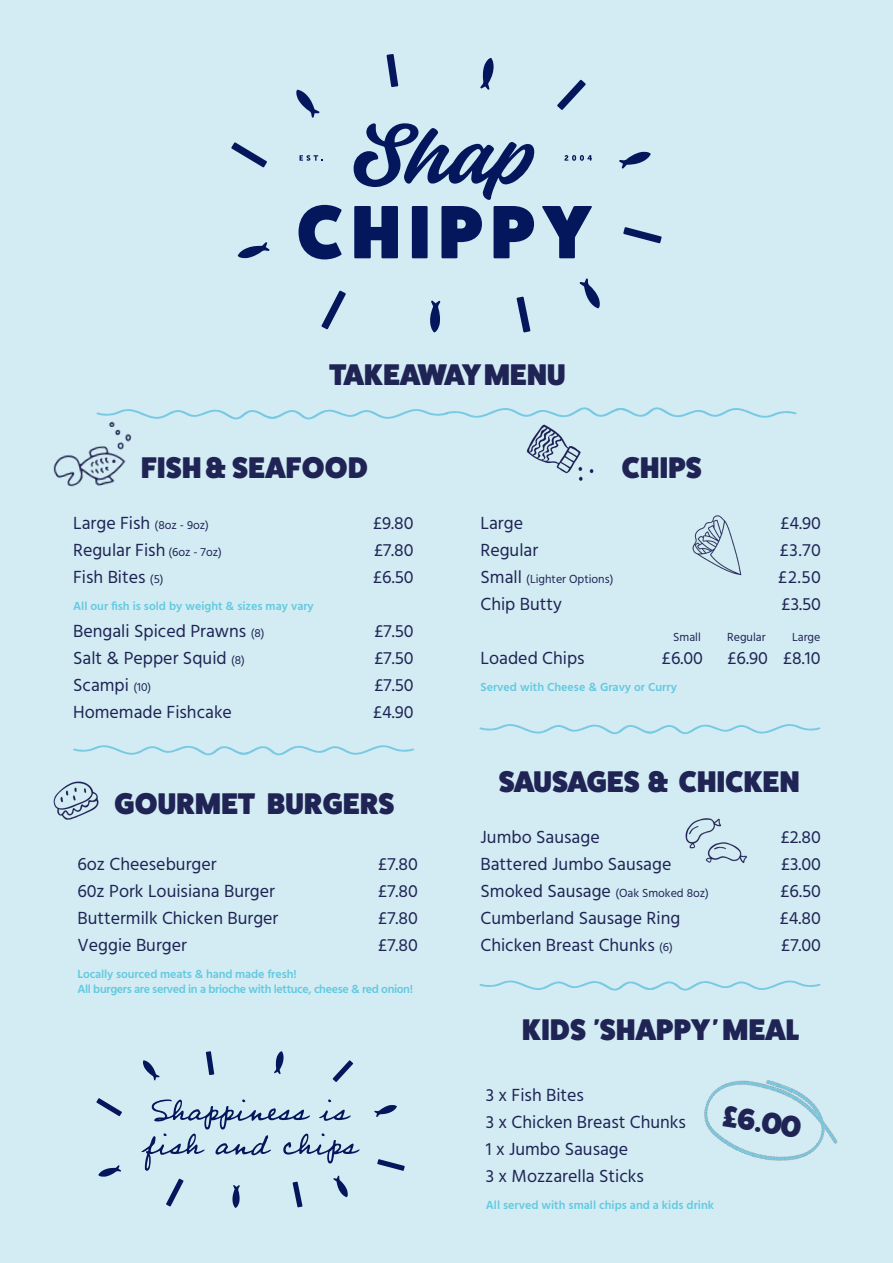
<style>
.page{position:relative;width:893px;height:1263px;background:#d3ecf3}
.page>*{position:absolute;margin:0;border:0;box-sizing:border-box;transform-origin:0 0}
.t1{font:800 30px "Fat Frank";letter-spacing:.01em;color:#1f2455}
.Item_name{font:18px "Hind";color:#1f2455}
.Item_name-2{font:600 12px "Hind";color:#63c9e0}
.Item_name-3{font:12px "Hind";color:#1f2455}
.Item_name-4{font:600 12px "Hind";letter-spacing:-.03em;color:#63c9e0}
.s1{font-size:12px}
.s2{font-size:18px}
</style>
<div class="page">
<img style="left:53px;top:421px;width:79px;height:66px">
<svg style="left:96px;top:745px;width:318px;height:10px"></svg>
<svg style="left:96px;top:407px;width:701px;height:13px"></svg>
<svg style="left:299px;top:205px;width:43px;height:54px"></svg>
<svg style="left:354px;top:206px;width:44px;height:52px"></svg>
<div style="left:412px;top:206px;width:16px;height:52px;background:#04175c"></div>
<svg style="left:441px;top:206px;width:41px;height:52px"></svg>
<svg style="left:494px;top:206px;width:40px;height:52px"></svg>
<svg style="left:542px;top:206px;width:50px;height:52px"></svg>
<svg style="left:299px;top:155px;width:23px;height:6px"></svg>
<svg style="left:354px;top:123px;width:180px;height:77px"></svg>
<svg style="left:623px;top:227px;width:39px;height:16px"></svg>
<svg style="left:231px;top:142px;width:36px;height:25px"></svg>
<svg style="left:321px;top:291px;width:25px;height:38px"></svg>
<svg style="left:386px;top:54px;width:12px;height:33px"></svg>
<svg style="left:516px;top:297px;width:14px;height:35px"></svg>
<svg style="left:557px;top:80px;width:29px;height:30px"></svg>
<svg style="left:296px;top:90px;width:23px;height:28px"></svg>
<svg style="left:480px;top:58px;width:14px;height:32px"></svg>
<svg style="left:619px;top:151px;width:32px;height:18px"></svg>
<svg style="left:580px;top:278px;width:20px;height:30px"></svg>
<svg style="left:430px;top:301px;width:10px;height:31px"></svg>
<svg style="left:238px;top:242px;width:31px;height:16px"></svg>
<svg style="left:564px;top:155px;width:28px;height:6px"></svg>
<img style="left:685px;top:818px;width:62px;height:45px">
<svg style="left:479px;top:980px;width:342px;height:11px"></svg>
<img style="left:53px;top:747px;width:69px;height:73px">
<img style="left:704px;top:1080px;width:134px;height:81px">
<img style="left:692px;top:515px;width:50px;height:61px">
<img style="left:490px;top:407px;width:140px;height:74px">
<svg style="left:479px;top:724px;width:342px;height:10px"></svg>
<svg style="left:377px;top:1159px;width:28px;height:12px"></svg>
<svg style="left:96px;top:1098px;width:26px;height:18px"></svg>
<svg style="left:206px;top:1051px;width:8px;height:24px"></svg>
<svg style="left:333px;top:1060px;width:20px;height:22px"></svg>
<svg style="left:143px;top:1060px;width:16px;height:20px"></svg>
<svg style="left:274px;top:1051px;width:10px;height:23px"></svg>
<svg style="left:374px;top:1105px;width:23px;height:12px"></svg>
<svg style="left:98px;top:1165px;width:23px;height:12px"></svg>
<svg style="left:141px;top:1099px;width:219px;height:109px"></svg>
<p class="t1" style="left:330px;top:358px;width:238px">TAKEAWAY MENU</p>
<p class="t1" style="left:141px;top:451px;width:228px">FISH &amp; SEAFOOD</p>
<p class="t1" style="left:622px;top:451px;width:82px">CHIPS</p>
<p class="Item_name" style="left:73px;top:511px;width:137px">Large Fish <span class="s1">(8oz - 9oz)</span></p>
<p class="Item_name" style="left:373px;top:511px;width:42px">£9.80</p>
<p class="Item_name" style="left:73px;top:538px;width:150px">Regular Fish <span class="s1">(6oz - 7oz)</span></p>
<p class="Item_name" style="left:374px;top:538px;width:41px">£7.80</p>
<p class="Item_name" style="left:73px;top:565px;width:92px">Fish Bites <span class="s1">(5)</span></p>
<p class="Item_name" style="left:373px;top:565px;width:42px">£6.50</p>
<p class="Item_name-2" style="left:73px;top:598px;width:242px">All our fish is sold by weight &amp; sizes may vary</p>
<p class="Item_name" style="left:73px;top:619px;width:193px">Bengali Spiced Prawns <span class="s1">(8)</span></p>
<p class="Item_name" style="left:374px;top:619px;width:41px">£7.50</p>
<p class="Item_name" style="left:73px;top:646px;width:173px">Salt &amp; Pepper Squid <span class="s1">(8)</span></p>
<p class="Item_name" style="left:374px;top:646px;width:41px">£7.50</p>
<p class="Item_name" style="left:73px;top:673px;width:80px">Scampi <span class="s1">(10)</span></p>
<p class="Item_name" style="left:374px;top:673px;width:41px">£7.50</p>
<p class="Item_name" style="left:73px;top:700px;width:160px">Homemade Fishcake</p>
<p class="Item_name" style="left:373px;top:700px;width:42px">£4.90</p>
<p class="t1" style="left:114px;top:787px;width:282px">GOURMET BURGERS</p>
<p class="Item_name" style="left:77px;top:852px;width:141px">6oz Cheeseburger</p>
<p class="Item_name" style="left:378px;top:852px;width:41px">£7.80</p>
<p class="Item_name" style="left:77px;top:879px;width:199px">60z Pork Louisiana Burger</p>
<p class="Item_name" style="left:378px;top:879px;width:41px">£7.80</p>
<p class="Item_name" style="left:77px;top:906px;width:203px">Buttermilk Chicken Burger</p>
<p class="Item_name" style="left:378px;top:906px;width:41px">£7.80</p>
<p class="Item_name" style="left:77px;top:933px;width:111px">Veggie Burger</p>
<p class="Item_name" style="left:378px;top:933px;width:41px">£7.80</p>
<p class="Item_name-2" style="left:77px;top:966px;width:221px">Locally sourced meats &amp; hand made fresh!</p>
<p class="Item_name-4" style="left:77px;top:981px;width:337px">All burgers are served in a brioche with lettuce, cheese &amp; red onion!</p>
<p class="Item_name" style="left:480px;top:511px;width:44px">Large</p>
<p class="Item_name" style="left:780px;top:511px;width:42px">£4.90</p>
<p class="Item_name" style="left:480px;top:538px;width:59px">Regular</p>
<p class="Item_name" style="left:779px;top:538px;width:43px">£3.70</p>
<p class="Item_name-3" style="left:480px;top:571px;width:134px"><span class="s2">Small</span> (Lighter Options)</p>
<p class="Item_name" style="left:778px;top:565px;width:45px">£2.50</p>
<p class="Item_name" style="left:480px;top:592px;width:83px">Chip Butty</p>
<p class="Item_name" style="left:781px;top:592px;width:41px">£3.50</p>
<p class="Item_name" style="left:480px;top:646px;width:106px">Loaded Chips</p>
<p class="Item_name-2" style="left:480px;top:679px;width:198px">Served with Cheese &amp; Gravy or Curry</p>
<p class="Item_name-3" style="left:673px;top:629px;width:29px">Small</p>
<p class="Item_name-3" style="left:727px;top:629px;width:40px">Regular</p>
<p class="Item_name-3" style="left:792px;top:629px;width:30px">Large</p>
<p class="Item_name" style="left:662px;top:646px;width:43px">£6.00</p>
<p class="Item_name" style="left:727px;top:646px;width:95px">£6.90 £8.10</p>
<p class="t1" style="left:499px;top:765px;width:302px">SAUSAGES &amp; CHICKEN</p>
<p class="Item_name" style="left:480px;top:825px;width:121px">Jumbo Sausage</p>
<p class="Item_name" style="left:780px;top:825px;width:42px">£2.80</p>
<p class="Item_name" style="left:480px;top:852px;width:192px">Battered Jumbo Sausage</p>
<p class="Item_name" style="left:781px;top:852px;width:42px">£3.00</p>
<p class="Item_name-3" style="left:480px;top:885px;width:230px"><span class="s2">Smoked Sausage</span> (Oak Smoked 8oz)</p>
<p class="Item_name" style="left:780px;top:879px;width:42px">£6.50</p>
<p class="Item_name" style="left:480px;top:906px;width:201px">Cumberland Sausage Ring</p>
<p class="Item_name" style="left:779px;top:906px;width:43px">£4.80</p>
<p class="Item_name" style="left:480px;top:933px;width:194px">Chicken Breast Chunks <span class="s1">(6)</span></p>
<p class="Item_name" style="left:781px;top:933px;width:42px">£7.00</p>
<p class="t1" style="left:522px;top:1013px;width:279px">KIDS 'SHAPPY ' MEAL</p>
<p class="Item_name" style="left:486px;top:1083px;width:100px">3 x Fish Bites</p>
<p class="Item_name" style="left:486px;top:1110px;width:202px">3 x Chicken Breast Chunks</p>
<p class="Item_name" style="left:486px;top:1137px;width:144px">1 x Jumbo Sausage</p>
<p class="Item_name" style="left:486px;top:1164px;width:160px">3 x Mozzarella Sticks</p>
<p class="Item_name-2" style="left:486px;top:1197px;width:230px">All served with small chips and a kids drink</p>
<p class="t1" style="left:726px;top:1099px;width:79px;rotate:9deg">£6.00</p>
</div>
